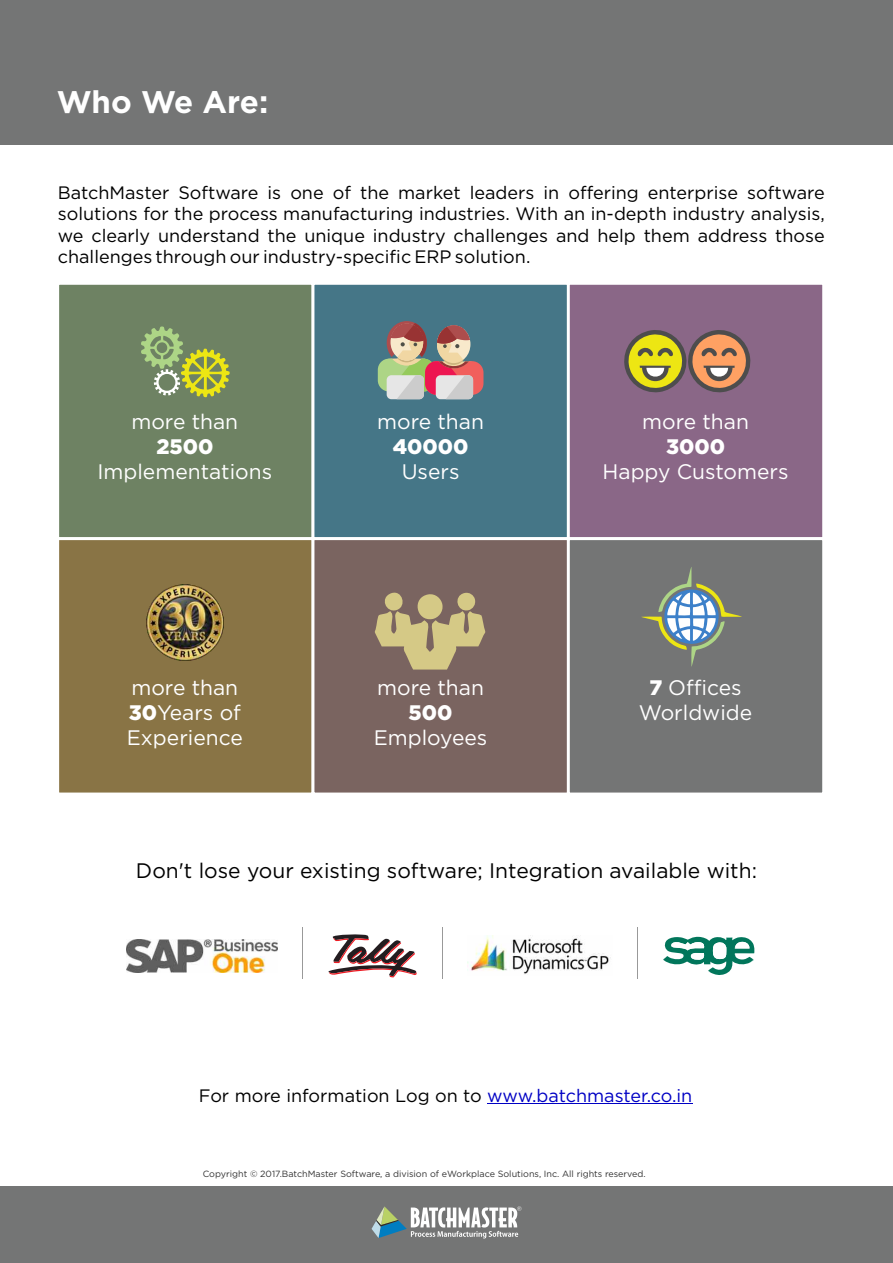
<style>
.page{position:relative;width:893px;height:1263px;background:#fff}
.page>*{position:absolute;margin:0;border:0;box-sizing:border-box;transform-origin:0 0}
.t1{font:700 31.2px "Gotham";letter-spacing:-.01em;color:#fff}
.t2{font:21px/25.2px "Gotham";color:#fff;text-align:center}
.t3{font:21px "Gotham";color:#000}
.t4{font:900 21px "Gotham";color:#fff}
.t5{font:18px/21.6px "Gotham";color:#000;text-align:justify}
.t6{font:9px "Gotham";color:#333}
.s1{font-weight:900}
.s2{color:#0000c4}
</style>
<div class="page">
<div style="left:0;top:1186px;width:893px;height:77px;background:#747575"></div>
<svg style="left:372px;top:1206px;width:149px;height:32px"></svg>
<div style="left:0;top:0;width:893px;height:144px;background:#747575"></div>
<div style="left:59px;top:284px;width:251px;height:252px;background:#6e8263"></div>
<div style="left:310px;top:284px;width:255px;height:252px;background:#457687"></div>
<div style="left:565px;top:284px;width:258px;height:252px;background:#8a6787"></div>
<div style="left:59px;top:536px;width:251px;height:257px;background:#897445"></div>
<div style="left:310px;top:536px;width:255px;height:257px;background:#7a6460"></div>
<div style="left:565px;top:536px;width:258px;height:257px;background:#747575"></div>
<img style="left:147px;top:584px;width:77px;height:77px">
<svg style="left:141px;top:326px;width:90px;height:71px;background:#91a25f"></svg>
<svg style="left:378px;top:321px;width:105px;height:78px;background:#aa958d"></svg>
<svg style="left:622px;top:328px;width:130px;height:66px;background:#a7895b"></svg>
<svg style="left:375px;top:589px;width:110px;height:80px;background:#ab9a74"></svg>
<svg style="left:641px;top:567px;width:101px;height:100px;background:#848e8a"></svg>
<img style="left:126px;top:939px;width:151px;height:34px">
<svg style="left:328px;top:934px;width:89px;height:43px"></svg>
<img style="left:468px;top:936px;width:143px;height:38px">
<svg style="left:663px;top:936px;width:91px;height:39px"></svg>
<hr style="left:303px;top:927px;width:1px;height:52px;background:#999">
<hr style="left:442px;top:927px;width:1px;height:52px;background:#999">
<hr style="left:637px;top:927px;width:1px;height:52px;background:#999">
<hr style="left:487px;top:1103px;width:205px;height:1px;background:#0000c4">
<h1 class="t1" style="left:57px;top:88px;width:213px">Who We Are:</h1>
<p class="t5" style="left:58px;top:182px;width:768px">BatchMaster Software is one of the market leaders in offering enterprise software solutions for the process manufacturing industries. With an in-depth industry analysis, we clearly understand the unique industry challenges and help them address those challenges through our industry-specific ERP solution.</p>
<p class="t2" style="left:131px;top:410px;width:108px">more than</p>
<p class="t4" style="left:156px;top:437px;width:58px">2500</p>
<p class="t2" style="left:97px;top:460px;width:176px">Implementations</p>
<p class="t2" style="left:127px;top:676px;width:118px;text-align:left">more than<br><span class="s1">30</span>Years of<br>Experience</p>
<p class="t2" style="left:377px;top:410px;width:108px">more than</p>
<p class="t4" style="left:393px;top:437px;width:77px">40000</p>
<p class="t2" style="left:402px;top:460px;width:59px">Users</p>
<p class="t2" style="left:377px;top:676px;width:108px">more than</p>
<p class="t4" style="left:409px;top:703px;width:45px">500</p>
<p class="t2" style="left:374px;top:726px;width:115px">Employees</p>
<p class="t2" style="left:642px;top:410px;width:108px">more than</p>
<p class="t4" style="left:666px;top:437px;width:61px">3000</p>
<p class="t2" style="left:603px;top:460px;width:187px">Happy Customers</p>
<p class="t2" style="left:639px;top:676px;width:115px"><span class="s1">7</span> Offices<br>Worldwide</p>
<p class="t3" style="left:136px;top:861px;width:623px">Don't lose your existing software; Integration available with:</p>
<p class="t5" style="left:199px;top:1085px;width:495px">For more information Log on to <span class="s2">www.batchmaster.co.in</span></p>
<p class="t6" style="left:203px;top:1169px;width:445px">Copyright © 2017. BatchMaster Software, a division of eWorkplace Solutions, Inc. All rights reserved.</p>
</div>
